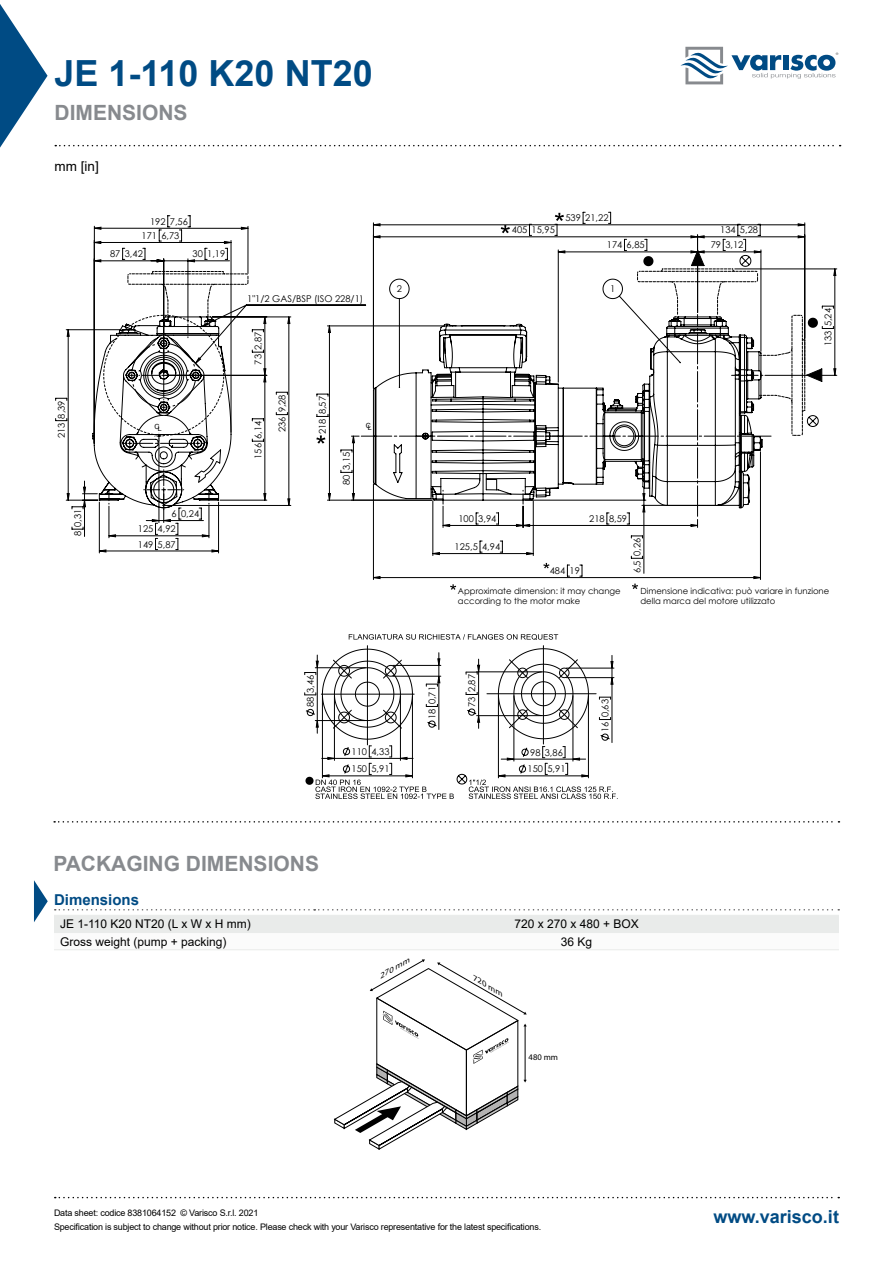
<style>
.page{position:relative;width:893px;height:1263px;background:#fff}
.page>*{position:absolute;margin:0;border:0;box-sizing:border-box;transform-origin:0 0}
.t1{font:700 36px "Arial";color:#004b84}
.t2{font:700 21px "Arial";color:#878a8e}
.t3{font:700 18px "Arial";color:#004b84}
.t4{font:700 15px "Arial";color:#004b84}
.t5{font:13.5px "Arial";color:#000}
.t6{font:12px "Arial";color:#000}
.t7{font:9.3px/15.1px "Century Gothic";color:#000}
.t8{font:9px/13.5px "Arial";letter-spacing:-.02em;color:#000}
.t9{font:8.55px "Myriad Pro";color:#000}
.t10{font:8.4px/10.5px "Century Gothic";color:#000}
.t11{font:italic 7.5px "Myriad Pro";color:#000;scale:1.33 1}
.t12{font:7.05px "Arial";color:#000}
</style>
<div class="page">
<svg style="left:0;top:4px;width:48px;height:144px"></svg>
<svg style="left:54px;top:821px;width:785px;height:1px"></svg>
<svg style="left:334px;top:959px;width:193px;height:191px"></svg>
<svg style="left:54px;top:909px;width:785px;height:41px"></svg>
<svg style="left:34px;top:880px;width:14px;height:42px"></svg>
<svg style="left:55px;top:145px;width:786px;height:1px"></svg>
<svg style="left:55px;top:1197px;width:784px;height:1px"></svg>
<svg style="left:680px;top:47px;width:158px;height:37px"></svg>
<hr style="left:765px;top:375px;width:72px;height:1px;background:#000">
<hr style="left:735px;top:269px;width:102px;height:1px;background:#000">
<svg style="left:55px;top:212px;width:781px;height:378px"></svg>
<svg style="left:373px;top:316px;width:390px;height:192px"></svg>
<svg style="left:349px;top:634px;width:209px;height:6px"></svg>
<hr style="left:367px;top:646px;width:1px;height:99px;background:#000">
<hr style="left:543px;top:646px;width:1px;height:98px;background:#000">
<svg style="left:304px;top:648px;width:314px;height:151px"></svg>
<h1 class="t1" style="left:55px;top:48px;width:320px">JE 1-110 K20 NT20</h1>
<h2 class="t2" style="left:55px;top:98px;width:135px">DIMENSIONS</h2>
<h3 class="t5" style="left:55px;top:157px;width:46px">mm [in]</h3>
<p class="t7" style="left:150px;top:214px;width:39px">192 7,56</p>
<p class="t7" style="left:142px;top:228px;width:39px">171 6,73</p>
<p class="t7" style="left:110px;top:246px;width:34px">87 3,42</p>
<p class="t7" style="left:193px;top:246px;width:34px">30 1,19</p>
<p class="t7" style="left:54px;top:438px;width:39px;rotate:-90deg">213 8,39</p>
<p class="t7" style="left:70px;top:536px;width:29px;rotate:-90deg">8 0,31</p>
<p class="t12" style="left:155px;top:423px;width:9px">CL</p>
<p class="t7" style="left:172px;top:506px;width:29px">6 0,24</p>
<p class="t7" style="left:138px;top:521px;width:39px">125 4,92<br>149 5,87</p>
<p class="t7" style="left:247px;top:291px;width:118px">1"1/2 GAS/BSP (ISO 228/1)</p>
<p class="t7" style="left:250px;top:365px;width:34px;rotate:-90deg">73 2,87</p>
<p class="t7" style="left:250px;top:459px;width:39px;rotate:-90deg">156 6,14</p>
<p class="t7" style="left:274px;top:432px;width:39px;rotate:-90deg">236 9,28</p>
<p class="t7" style="left:315px;top:434px;width:39px;rotate:-90deg">218 8,57</p>
<p class="t7" style="left:339px;top:485px;width:34px;rotate:-90deg">80 3,15</p>
<p class="t12" style="left:366px;top:422px;width:7px">CL</p>
<p class="t7" style="left:512px;top:222px;width:45px">405 15,95</p>
<p class="t7" style="left:565px;top:210px;width:45px">539 21,22</p>
<p class="t7" style="left:720px;top:222px;width:39px">134 5,28</p>
<p class="t7" style="left:607px;top:237px;width:39px">174 6,85</p>
<p class="t7" style="left:711px;top:237px;width:34px">79 3,12</p>
<p class="t7" style="left:397px;top:281px;width:7px">2</p>
<p class="t7" style="left:610px;top:281px;width:7px">1</p>
<p class="t7" style="left:458px;top:511px;width:39px">100 3,94</p>
<p class="t7" style="left:455px;top:539px;width:47px">125,5 4,94</p>
<p class="t7" style="left:550px;top:563px;width:32px">484 19</p>
<p class="t7" style="left:589px;top:511px;width:39px">218 8,59</p>
<p class="t7" style="left:629px;top:573px;width:37px;rotate:-90deg">6,5 0,26</p>
<p class="t7" style="left:820px;top:346px;width:39px;rotate:-90deg">133 5,24</p>
<p class="t10" style="left:458px;top:585px;width:164px">Approximate dimension: it may change according to the motor make</p>
<p class="t10" style="left:640px;top:585px;width:190px">Dimensione indicativa: può variare in funzione della marca del motore utilizzato</p>
<p class="t7" style="left:303px;top:707px;width:34px;rotate:-90deg">88 3,46</p>
<p class="t7" style="left:352px;top:743px;width:39px;line-height:17.4px">110 4,33<br>150 5,91</p>
<p class="t7" style="left:464px;top:707px;width:34px;rotate:-90deg">73 2,87</p>
<p class="t7" style="left:424px;top:704px;width:20px;rotate:-90deg">0,71</p>
<p class="t7" style="left:424px;top:719px;width:12px;rotate:-90deg">18</p>
<p class="t7" style="left:597px;top:717px;width:20px;rotate:-90deg">0,63</p>
<p class="t7" style="left:528px;top:744px;width:39px;line-height:16.8px">98 3,86<br>150 5,91</p>
<p class="t7" style="left:597px;top:732px;width:12px;rotate:-90deg">16</p>
<h2 class="t2" style="left:53px;top:849px;width:267px">PACKAGING DIMENSIONS</h2>
<h3 class="t4" style="left:54px;top:889px;width:87px">Dimensions</h3>
<p class="t6" style="left:60px;top:916px;width:192px">JE 1-110 K20 NT20 (L x W x H mm)</p>
<p class="t6" style="left:514px;top:916px;width:126px">720 x 270 x 480 + BOX</p>
<p class="t6" style="left:60px;top:933px;width:168px">Gross weight (pump + packing)</p>
<p class="t6" style="left:561px;top:933px;width:33px">36 Kg</p>
<p class="t11" style="left:377px;top:973px;width:27px;rotate:-30deg">270 mm</p>
<p class="t11" style="left:476px;top:974px;width:27px;rotate:30deg">720 mm</p>
<p class="t9" style="left:529px;top:1053px;width:31px">480 mm</p>
<p class="t8" style="left:54px;top:1206px;width:489px">Data sheet: codice 8381064152 © Varisco S.r.l. 2021<br>Specification is subject to change without prior notice. Please check with your Varisco representative for the latest specifications.</p>
<h3 class="t3" style="left:714px;top:1204px;width:127px">www.varisco.it</h3>
</div>
